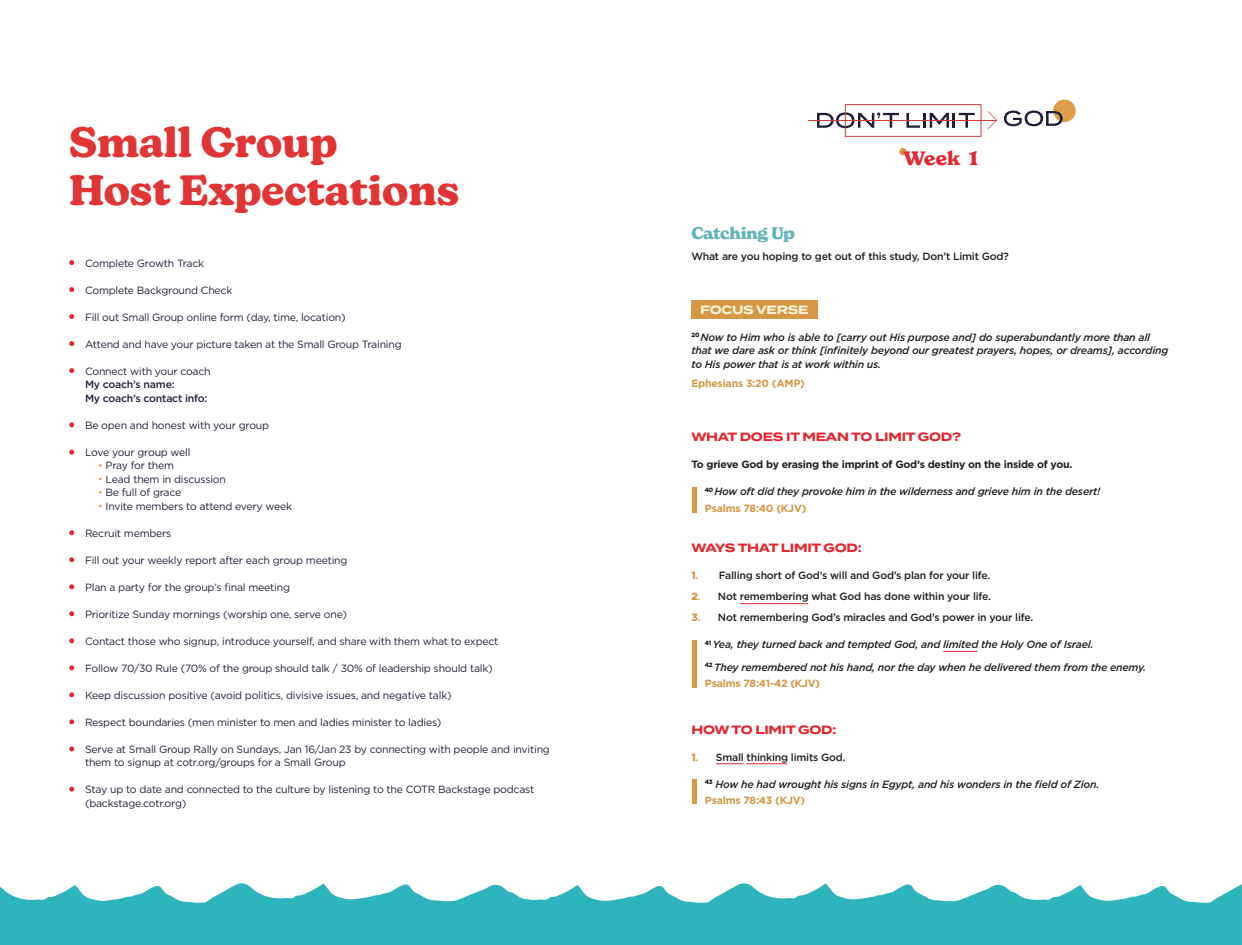
<style>
.page{position:relative;width:1242px;height:945px;background:#fff}
.page>*{position:absolute;margin:0;border:0;box-sizing:border-box;transform-origin:0 0}
.t1{font:700 41.4px/47.5px "Kansas New";color:#e13434}
.t2{font:700 18.9px "New Spirit";color:#e32630}
.t3{font:700 16.5px "New Spirit";letter-spacing:-.02em;color:#5db5b7}
.t4{font:700 12px "Termina";letter-spacing:-.02em;color:#e32630}
.t5{font:700 12px "Termina";letter-spacing:-.02em;color:#faf2da}
.t6{font:10.5px/13.5px "Gotham";letter-spacing:-.02em;color:#20203a}
.t7{font:italic 500 10.5px/13.5px "Gotham";letter-spacing:-.02em;color:#231f20}
.t8{font:500 10.5px "Gotham";letter-spacing:-.02em;color:#231f20}
.t9{font:700 10.5px "Gotham";letter-spacing:-.02em;color:#231f20}
.t10{font:700 10.5px "Gotham";letter-spacing:-.02em;color:#d59744}
.t11{font:500 10.5px/13.5px "Gotham";letter-spacing:-.02em;color:#20203a}
.s1{font-weight:700;font-style:normal;color:#d59744}
.s2{font-weight:900;color:#d59744}
.s3{color:#d59744}
</style>
<div class="page">
<svg style="left:0;top:883px;width:1242px;height:62px;fill:#2db4bc"></svg>
<svg style="left:69px;top:260px;width:5px;height:5px"></svg>
<svg style="left:69px;top:287px;width:5px;height:5px"></svg>
<svg style="left:69px;top:314px;width:5px;height:5px"></svg>
<svg style="left:69px;top:341px;width:5px;height:5px"></svg>
<svg style="left:69px;top:368px;width:5px;height:5px"></svg>
<svg style="left:69px;top:450px;width:5px;height:5px"></svg>
<svg style="left:69px;top:422px;width:5px;height:5px"></svg>
<svg style="left:69px;top:530px;width:5px;height:5px"></svg>
<svg style="left:69px;top:557px;width:5px;height:5px"></svg>
<svg style="left:69px;top:584px;width:5px;height:5px"></svg>
<svg style="left:69px;top:611px;width:5px;height:5px"></svg>
<svg style="left:69px;top:665px;width:5px;height:5px"></svg>
<svg style="left:69px;top:638px;width:5px;height:5px"></svg>
<svg style="left:69px;top:692px;width:5px;height:5px"></svg>
<svg style="left:69px;top:719px;width:5px;height:5px"></svg>
<svg style="left:69px;top:787px;width:5px;height:5px"></svg>
<svg style="left:69px;top:746px;width:5px;height:5px"></svg>
<div style="left:691px;top:300px;width:127px;height:19px;background:#d59744"></div>
<div style="left:899px;top:148px;width:8px;height:7px;background:#d59744;border-radius:50%"></div>
<div style="left:1053px;top:99px;width:23px;height:23px;background:#dc9e47;border-radius:50%"></div>
<svg style="left:1004px;top:111px;width:59px;height:15px"></svg>
<svg style="left:906px;top:113px;width:69px;height:15px"></svg>
<svg style="left:817px;top:112px;width:82px;height:16px"></svg>
<hr style="left:808px;top:120px;width:189px;height:1px;background:#cf3a3b">
<svg style="left:988px;top:111px;width:9px;height:18px"></svg>
<div style="left:845px;top:104px;width:136px;height:33px;border:1px solid #cf3a3b"></div>
<svg style="left:716px;top:763px;width:28px;height:1px"></svg>
<hr style="left:746px;top:763px;width:41px;height:1px;background:#e32630">
<hr style="left:740px;top:603px;width:68px;height:1px;background:#e32630">
<hr style="left:943px;top:651px;width:34px;height:1px;background:#e32630">
<hr style="left:693px;top:487px;width:4px;height:26px;background:#d59744">
<hr style="left:693px;top:780px;width:4px;height:24px;background:#d59744">
<hr style="left:693px;top:640px;width:4px;height:47px;background:#d59744">
<h1 class="t1" style="left:69px;top:119px;width:392px">Small Group<br>Host Expectations</h1>
<p class="t6" style="left:85px;top:256px;width:121px">Complete Growth Track</p>
<p class="t6" style="left:85px;top:283px;width:149px">Complete Background Check</p>
<p class="t6" style="left:85px;top:310px;width:262px">Fill out Small Group online form (day, time, location)</p>
<p class="t6" style="left:85px;top:337px;width:318px">Attend and have your picture taken at the Small Group Training</p>
<p class="t6" style="left:85px;top:364px;width:127px">Connect with your coach</p>
<p class="t11" style="left:85px;top:377px;width:124px">My coach’s name:<br>My coach’s contact info:</p>
<p class="t6" style="left:85px;top:418px;width:186px">Be open and honest with your group</p>
<p class="t6" style="left:106px;top:445px;width:188px;text-indent:-21px">Love your group well<br>Pray for them<br>Lead them in discussion<br>Be full of grace<br>Invite members to attend every week</p>
<p class="t6" style="left:85px;top:526px;width:88px">Recruit members</p>
<p class="t6" style="left:85px;top:553px;width:264px">Fill out your weekly report after each group meeting</p>
<p class="t6" style="left:85px;top:580px;width:207px">Plan a party for the group’s final meeting</p>
<p class="t6" style="left:85px;top:607px;width:263px">Prioritize Sunday mornings (worship one, serve one)</p>
<p class="t6" style="left:85px;top:634px;width:415px">Contact those who signup, introduce yourself, and share with them what to expect</p>
<p class="t6" style="left:85px;top:661px;width:409px">Follow 70/30 Rule (70% of the group should talk / 30% of leadership should talk)</p>
<p class="t6" style="left:85px;top:688px;width:368px">Keep discussion positive (avoid politics, divisive issues, and negative talk)</p>
<p class="t6" style="left:85px;top:715px;width:358px">Respect boundaries (men minister to men and ladies minister to ladies)</p>
<p class="t6" style="left:85px;top:742px;width:466px">Serve at Small Group Rally on Sundays, Jan 16/Jan 23 by connecting with people and inviting them to signup at cotr.org/groups for a Small Group</p>
<p class="t6" style="left:85px;top:782px;width:451px">Stay up to date and connected to the culture by listening to the COTR Backstage podcast (backstage.cotr.org)</p>
<h2 class="t2" style="left:903px;top:147px;width:76px">Week 1</h2>
<h3 class="t3" style="left:691px;top:223px;width:105px">Catching Up</h3>
<p class="t8" style="left:691px;top:249px;width:319px">What are you hoping to get out of this study, Don’t Limit God?</p>
<p class="t5" style="left:700px;top:301px;width:110px">FOCUS VERSE</p>
<p class="t7" style="left:691px;top:330px;width:479px"><sup>20</sup> Now to Him who is able to [carry out His purpose and] do superabundantly more than all that we dare ask or think [infinitely beyond our greatest prayers, hopes, or dreams], according to His power that is at work within us.</p>
<p class="t10" style="left:691px;top:377px;width:115px">Ephesians 3:20 (AMP)</p>
<p class="t4" style="left:691px;top:428px;width:271px">WHAT DOES IT MEAN TO LIMIT GOD?</p>
<p class="t9" style="left:691px;top:458px;width:383px">To grieve God by erasing the imprint of God’s destiny on the inside of you.</p>
<p class="t7" style="left:705px;top:483px;width:397px;line-height:16.5px"><sup>40</sup> How oft did they provoke him in the wilderness and grieve him in the desert!<br><span class="s1">Psalms 78:40 (KJV)</span></p>
<p class="t4" style="left:691px;top:539px;width:172px">WAYS THAT LIMIT GOD:</p>
<p class="t8" style="left:691px;top:569px;width:300px"><span class="s2">1</span><span class="s3">.</span> Falling short of God’s will and God’s plan for your life.</p>
<p class="t8" style="left:691px;top:590px;width:301px"><span class="s2">2</span><span class="s3">.</span> Not remembering what God has done within your life.</p>
<p class="t8" style="left:691px;top:611px;width:343px"><span class="s2">3</span><span class="s3">.</span> Not remembering God’s miracles and God’s power in your life.</p>
<p class="t7" style="left:705px;top:633px;width:443px;line-height:22.5px"><sup>41</sup> Yea, they turned back and tempted God, and limited the Holy One of Israel.<br><sup>42</sup> They remembered not his hand, nor the day when he delivered them from the enemy.</p>
<p class="t10" style="left:705px;top:677px;width:117px">Psalms 78:41-42 (KJV)</p>
<p class="t4" style="left:691px;top:721px;width:146px">HOW TO LIMIT GOD:</p>
<p class="t8" style="left:691px;top:750px;width:156px"><span class="s2">1</span><span class="s3">.</span> Small thinking limits God.</p>
<p class="t7" style="left:705px;top:776px;width:396px;line-height:16.5px"><sup>43</sup> How he had wrought his signs in Egypt, and his wonders in the field of Zion.<br><span class="s1">Psalms 78:43 (KJV)</span></p>
</div>
